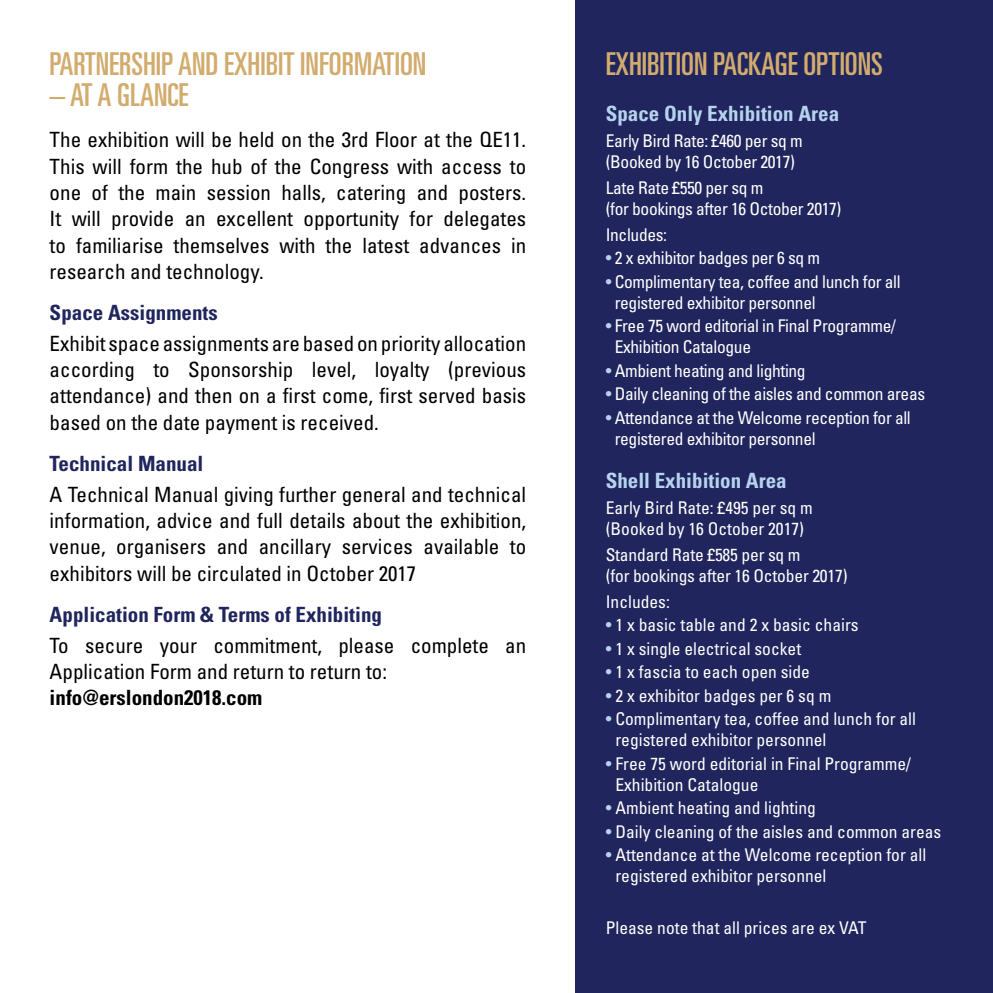
<style>
.page{position:relative;width:993px;height:993px;background:#fff}
.page>*{position:absolute;margin:0;border:0;box-sizing:border-box;transform-origin:0 0}
.t1{font:ultra-condensed 31.5px "Univers";color:#d2ac6e}
.t2{font:condensed 21px/26.2px "Univers";color:#000;text-align:justify}
.t3{font:700 condensed 21px "Univers";color:#20255d}
.t4{font:700 condensed 21px "Univers";color:#b6d3ee}
.t5{font:700 condensed 21px "Univers";color:#000}
.t6{font:condensed 17.5px/21px "Univers";letter-spacing:-.01em;color:#fff}
.s1{color:#b6d3ee}
</style>
<div class="page">
<div style="left:575px;top:0;width:417px;height:992px;background:#20255d"></div>
<h1 class="t1" style="left:50px;top:46px;width:378px">PARTNERSHIP AND EXHIBIT INFORMATION</h1>
<h1 class="t1" style="left:50px;top:77px;width:140px">– AT A GLANCE</h1>
<p class="t2" style="left:50px;top:126px;width:478px">The exhibition will be held on the 3rd Floor at the QE11.<br>This will form the hub of the Congress with access to one of the main session halls, catering and posters.<br>It will provide an excellent opportunity for delegates to familiarise themselves with the latest advances in research and technology.</p>
<p class="t3" style="left:50px;top:299px;width:169px">Space Assignments</p>
<p class="t2" style="left:50px;top:329px;width:478px">Exhibit space assignments are based on priority allocation according to Sponsorship level, loyalty (previous attendance) and then on a first come, first served basis based on the date payment is received.</p>
<p class="t3" style="left:50px;top:450px;width:155px">Technical Manual</p>
<p class="t2" style="left:50px;top:480px;width:478px">A Technical Manual giving further general and technical information, advice and full details about the exhibition, venue, organisers and ancillary services available to exhibitors will be circulated in October 2017</p>
<p class="t3" style="left:50px;top:601px;width:334px">Application Form &amp; Terms of Exhibiting</p>
<p class="t2" style="left:50px;top:631px;width:478px">To secure your commitment, please complete an<br>Application Form and return to return to:</p>
<p class="t5" style="left:50px;top:684px;width:214px">info@erslondon2018.com</p>
<h1 class="t1" style="left:605px;top:46px;width:21px">EXHIBITION</h1>
<h1 class="t1" style="left:713px;top:46px;width:115px">PACKAGE OPTIONS</h1>
<p class="t4" style="left:605px;top:100px;width:235px">Space Only Exhibition Area</p>
<p class="t6" style="left:605px;top:129px;width:198px">Early Bird Rate: £460 per sq m (Booked by 16 October 2017)</p>
<p class="t6" style="left:605px;top:176px;width:237px">Late Rate £550 per sq m<br>(for bookings after 16 October 2017)</p>
<p class="t6" style="left:605px;top:223px;width:63px">Includes:</p>
<p class="t6" style="left:605px;top:247px;width:216px"><span class="s1">•</span> 2 x exhibitor badges per 6 sq m</p>
<p class="t6" style="left:614px;top:270px;width:287px;text-indent:-9px"><span class="s1">•</span> Complimentary tea, coffee and lunch for all registered exhibitor personnel</p>
<p class="t6" style="left:614px;top:315px;width:283px;text-indent:-9px"><span class="s1">•</span> Free 75 word editorial in Final Programme/<br>Exhibition Catalogue</p>
<p class="t6" style="left:605px;top:359px;width:201px"><span class="s1">•</span> Ambient heating and lighting</p>
<p class="t6" style="left:605px;top:383px;width:321px"><span class="s1">•</span> Daily cleaning of the aisles and common areas</p>
<p class="t6" style="left:614px;top:406px;width:297px;text-indent:-9px"><span class="s1">•</span> Attendance at the Welcome reception for all registered exhibitor personnel</p>
<p class="t4" style="left:605px;top:467px;width:182px">Shell Exhibition Area</p>
<p class="t6" style="left:605px;top:496px;width:208px">Early Bird Rate: £495 per sq m (Booked by 16 October 2017)</p>
<p class="t6" style="left:605px;top:543px;width:243px">Standard Rate £585 per sq m<br>(for bookings after 16 October 2017)</p>
<p class="t6" style="left:605px;top:590px;width:66px">Includes:</p>
<p class="t6" style="left:605px;top:613px;width:254px"><span class="s1">•</span> 1 x basic table and 2 x basic chairs</p>
<p class="t6" style="left:605px;top:637px;width:197px"><span class="s1">•</span> 1 x single electrical socket</p>
<p class="t6" style="left:605px;top:660px;width:206px"><span class="s1">•</span> 1 x fascia to each open side</p>
<p class="t6" style="left:605px;top:684px;width:227px"><span class="s1">•</span> 2 x exhibitor badges per 6 sq m</p>
<p class="t6" style="left:615px;top:707px;width:302px;text-indent:-10px"><span class="s1">•</span> Complimentary tea, coffee and lunch for all registered exhibitor personnel</p>
<p class="t6" style="left:615px;top:752px;width:297px;text-indent:-10px"><span class="s1">•</span> Free 75 word editorial in Final Programme/<br>Exhibition Catalogue</p>
<p class="t6" style="left:605px;top:796px;width:211px"><span class="s1">•</span> Ambient heating and lighting</p>
<p class="t6" style="left:605px;top:820px;width:337px"><span class="s1">•</span> Daily cleaning of the aisles and common areas</p>
<p class="t6" style="left:615px;top:843px;width:312px;text-indent:-10px"><span class="s1">•</span> Attendance at the Welcome reception for all registered exhibitor personnel</p>
<p class="t6" style="left:605px;top:916px;width:262px">Please note that all prices are ex VAT</p>
</div>
